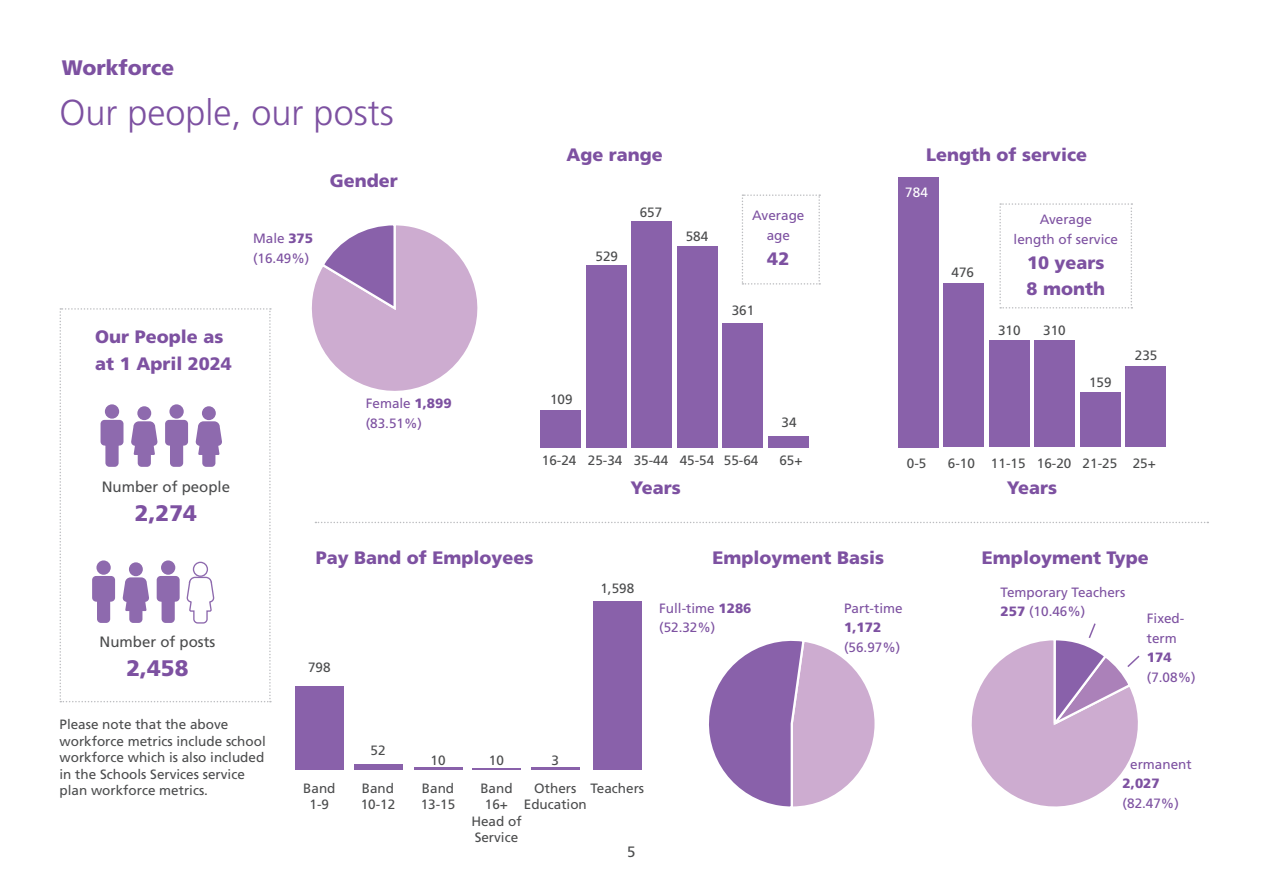
<style>
.page{position:relative;width:1263px;height:893px;background:#fff}
.page>*{position:absolute;margin:0;border:0;box-sizing:border-box;transform-origin:0 0}
.t1{font:300 36px "Frutiger LT Pro";color:#7d51a1}
.t2{font:900 22.5px "Frutiger LT Pro";color:#7d51a1}
.t3{font:900 21px "Frutiger LT Pro";color:#7d51a1}
.t4{font:900 18px/25.5px "Frutiger LT Pro";color:#7d51a1}
.t5{font:15px "Frutiger LT Pro";color:#4b4c4d}
.t6{font:13.5px/16.5px "Frutiger LT Pro";color:#4b4c4d;text-align:center}
.t7{font:13.5px/19.5px "Frutiger LT Pro";color:#7d51a1}
.t8{font:900 13.5px "Frutiger LT Pro";color:#7d51a1}
.t9{font:13.5px "Frutiger LT Pro";color:#fff}
.s1{font-weight:900}
</style>
<div class="page">
<div style="left:1125px;top:366px;width:41px;height:81px;background:#8961aa"></div>
<div style="left:1080px;top:393px;width:41px;height:54px;background:#8961aa"></div>
<div style="left:1034px;top:341px;width:41px;height:106px;background:#8961aa"></div>
<div style="left:989px;top:341px;width:40px;height:106px;background:#8961aa"></div>
<div style="left:943px;top:283px;width:41px;height:164px;background:#8961aa"></div>
<div style="left:898px;top:177px;width:40px;height:270px;background:#8961aa"></div>
<div style="left:768px;top:436px;width:40px;height:12px;background:#8961aa"></div>
<div style="left:722px;top:323px;width:41px;height:125px;background:#8961aa"></div>
<div style="left:677px;top:246px;width:40px;height:202px;background:#8961aa"></div>
<div style="left:631px;top:221px;width:41px;height:227px;background:#8961aa"></div>
<div style="left:586px;top:265px;width:40px;height:183px;background:#8961aa"></div>
<div style="left:540px;top:410px;width:41px;height:38px;background:#8961aa"></div>
<svg style="left:315px;top:522px;width:893px;height:1px"></svg>
<svg style="left:999px;top:203px;width:133px;height:106px"></svg>
<svg style="left:60px;top:308px;width:211px;height:394px"></svg>
<svg style="left:742px;top:194px;width:78px;height:91px"></svg>
<svg style="left:311px;top:225px;width:167px;height:166px"></svg>
<svg style="left:709px;top:640px;width:166px;height:167px"></svg>
<svg style="left:971px;top:623px;width:169px;height:184px"></svg>
<div style="left:593px;top:602px;width:48px;height:168px;background:#8961aa"></div>
<hr style="left:531px;top:768px;width:48px;height:2px;background:#8961aa">
<hr style="left:472px;top:768px;width:49px;height:2px;background:#8961aa">
<hr style="left:414px;top:768px;width:48px;height:2px;background:#8961aa">
<div style="left:354px;top:765px;width:48px;height:5px;background:#8961aa"></div>
<div style="left:295px;top:686px;width:49px;height:84px;background:#8961aa"></div>
<h3 class="t3" style="left:62px;top:55px;width:114px">Workforce</h3>
<h1 class="t1" style="left:60px;top:91px;width:336px">Our people, our posts</h1>
<h3 class="t4" style="left:330px;top:168px;width:70px">Gender</h3>
<p class="t7" style="left:253px;top:229px;width:62px">Male <span class="s1">375 </span>(16.49%)</p>
<h3 class="t4" style="left:95px;top:323px;width:138px;line-height:27px">Our People as at 1 April 2024</h3>
<p class="t5" style="left:102px;top:478px;width:130px">Number of people</p>
<h2 class="t2" style="left:135px;top:500px;width:63px">2,274</h2>
<p class="t7" style="left:366px;top:394px;width:87px">Female <span class="s1">1,899 </span>(83.51%)</p>
<h3 class="t4" style="left:566px;top:142px;width:98px">Age range</h3>
<p class="t6" style="left:595px;top:248px;width:24px">529</p>
<p class="t6" style="left:640px;top:204px;width:24px">657</p>
<p class="t6" style="left:686px;top:228px;width:24px">584</p>
<p class="t7" style="left:752px;top:206px;width:54px;text-align:center">Average age</p>
<h3 class="t4" style="left:767px;top:246px;width:24px">42</h3>
<p class="t6" style="left:732px;top:302px;width:24px">361</p>
<p class="t6" style="left:550px;top:391px;width:24px">109</p>
<p class="t6" style="left:781px;top:414px;width:17px">34</p>
<p class="t6" style="left:542px;top:452px;width:36px">16-24</p>
<p class="t6" style="left:588px;top:452px;width:172px">25-34 35-44 45-54 55-64</p>
<p class="t6" style="left:779px;top:452px;width:25px">65+</p>
<h3 class="t4" style="left:926px;top:142px;width:163px">Length of service</h3>
<p class="t9" style="left:905px;top:185px;width:24px">784</p>
<p class="t6" style="left:951px;top:264px;width:24px">476</p>
<p class="t7" style="left:1014px;top:210px;width:106px;text-align:center">Average<br>length of service</p>
<h3 class="t4" style="left:1026px;top:250px;width:80px">10 years<br>8 month</h3>
<p class="t6" style="left:998px;top:322px;width:24px">310</p>
<p class="t6" style="left:1043px;top:322px;width:24px">310</p>
<p class="t6" style="left:1089px;top:374px;width:24px">159</p>
<p class="t6" style="left:1135px;top:347px;width:24px">235</p>
<p class="t6" style="left:907px;top:455px;width:21px">0-5</p>
<p class="t6" style="left:948px;top:455px;width:209px">6-10 11-15 16-20 21-25 25+</p>
<h3 class="t4" style="left:630px;top:475px;width:52px">Years</h3>
<h3 class="t4" style="left:1007px;top:475px;width:52px">Years</h3>
<p class="t5" style="left:100px;top:633px;width:117px">Number of posts</p>
<h2 class="t2" style="left:126px;top:655px;width:63px">2,458</h2>
<p class="t6" style="left:60px;top:716px;width:208px;text-align:left">Please note that the above workforce metrics include school workforce which is also included in the Schools Services service plan workforce metrics.</p>
<h3 class="t4" style="left:316px;top:545px;width:219px">Pay Band of Employees</h3>
<h3 class="t4" style="left:712px;top:545px;width:173px">Employment Basis</h3>
<h3 class="t4" style="left:982px;top:545px;width:168px">Employment Type</h3>
<p class="t6" style="left:308px;top:660px;width:24px">798</p>
<p class="t6" style="left:600px;top:580px;width:35px">1,598</p>
<p class="t7" style="left:659px;top:598px;width:94px">Full-time <span class="s1">1286 </span>(52.32%)</p>
<p class="t6" style="left:370px;top:742px;width:17px">52</p>
<p class="t6" style="left:431px;top:752px;width:17px">10</p>
<p class="t6" style="left:489px;top:752px;width:17px">10</p>
<p class="t6" style="left:552px;top:752px;width:9px">3</p>
<p class="t6" style="left:421px;top:780px;width:36px;text-align:left">Band<br>13-15</p>
<p class="t6" style="left:471px;top:780px;width:52px">Band<br>16+<br>Head of<br>Service</p>
<p class="t6" style="left:524px;top:780px;width:65px">Others<br>Education</p>
<p class="t6" style="left:303px;top:780px;width:34px">Band<br>1-9</p>
<p class="t6" style="left:362px;top:780px;width:34px">Band</p>
<p class="t6" style="left:590px;top:780px;width:55px">Teachers</p>
<p class="t6" style="left:361px;top:796px;width:36px">10-12</p>
<p class="t5" style="left:627px;top:843px;width:10px">5</p>
<p class="t7" style="left:844px;top:598px;width:60px">Part-time</p>
<p class="t8" style="left:844px;top:619px;width:39px">1,172</p>
<p class="t7" style="left:844px;top:637px;width:58px">(56.97%)</p>
<p class="t7" style="left:1000px;top:583px;width:126px">Temporary Teachers<br><span class="s1">257</span> (10.46%)</p>
<p class="t7" style="left:1147px;top:609px;width:39px">Fixed&shy;term</p>
<p class="t8" style="left:1147px;top:649px;width:26px">174</p>
<p class="t7" style="left:1147px;top:667px;width:50px">(7.08%)</p>
<p class="t7" style="left:1123px;top:755px;width:71px">Permanent</p>
<p class="t8" style="left:1123px;top:775px;width:39px">2,027</p>
<p class="t7" style="left:1123px;top:793px;width:58px">(82.47%)</p>
</div>
